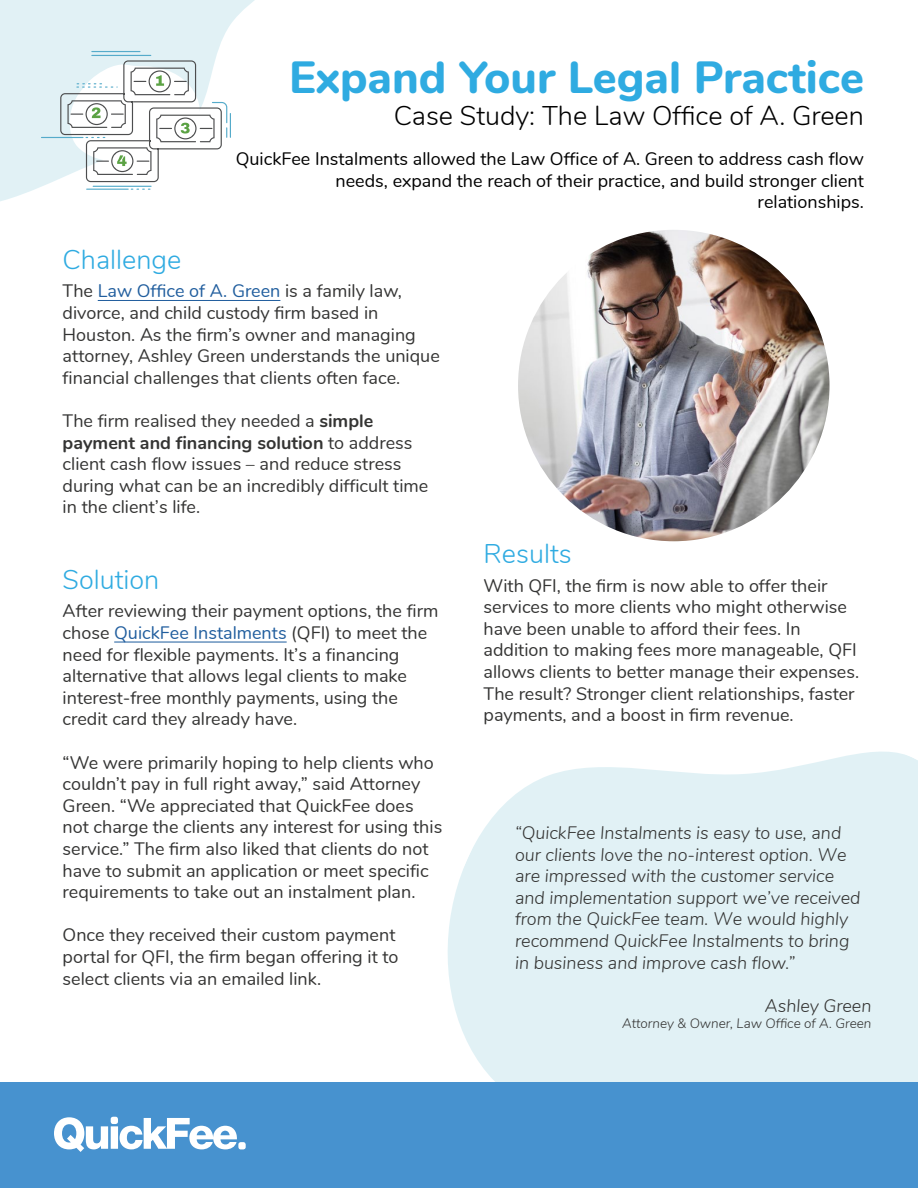
<style>
.page{position:relative;width:918px;height:1188px;background:#fff}
.page>*{position:absolute;margin:0;border:0;box-sizing:border-box;transform-origin:0 0}
.t1{font:800 45px "Nunito";color:#2fabe1}
.t2{font:300 27px "Nunito";color:#000}
.t3{font:300 27px "Nunito";color:#2fabe1}
.t4{font:18px/21.6px "Nunito";color:#343433}
.t5{font:italic 300 18px/21.6px "Nunito";color:#343433}
.t6{font:18px/21.6px "Nunito";color:#000;text-align:right}
.t7{font:italic 300 13.5px "Nunito";color:#343433}
.s1{color:#215e9e}
.s2{font-weight:700}
</style>
<div class="page">
<svg style="left:447px;top:751px;width:471px;height:331px;background:#e3f2f5"></svg>
<div style="left:0;top:1082px;width:918px;height:106px;background:#4792cf"></div>
<hr style="left:114px;top:642px;width:173px;height:1px;background:#215e9e">
<hr style="left:98px;top:300px;width:182px;height:1px;background:#215e9e">
<img style="left:518px;top:230px;width:312px;height:311px;border-radius:156px">
<svg style="left:54px;top:1117px;width:192px;height:35px"></svg>
<svg style="left:0;top:0;width:255px;height:201px;fill:#e1f1f5"></svg>
<hr style="left:93px;top:186px;width:58px;height:1px;background:#55abca">
<hr style="left:87px;top:189px;width:41px;height:1px;background:#55abca">
<hr style="left:92px;top:55px;width:59px;height:1px;background:#55abca">
<hr style="left:92px;top:51px;width:48px;height:1px;background:#55abca">
<svg style="left:131px;top:189px;width:21px;height:1px"></svg>
<hr style="left:42px;top:137px;width:41px;height:1px;background:#55abca">
<svg style="left:60px;top:60px;width:171px;height:122px"></svg>
<h1 class="t1" style="left:289px;top:44px;width:576px">Expand Your Legal Practice</h1>
<h2 class="t2" style="left:394px;top:96px;width:472px">Case Study: The Law Office of A. Green</h2>
<p class="t6" style="left:236px;top:147px;width:630px">QuickFee Instalments allowed the Law Office of A. Green to address cash flow needs, expand the reach of their practice, and build stronger client relationships.</p>
<h2 class="t3" style="left:63px;top:240px;width:120px">Challenge</h2>
<p class="t4" style="left:63px;top:279px;width:379px">The <span class="s1">Law Office of A. Green</span> is a family law, divorce, and child custody firm based in Houston. As the firm’s owner and managing attorney, Ashley Green understands the unique financial challenges that clients often face.</p>
<p class="t4" style="left:63px;top:409px;width:367px">The firm realised they needed a <span class="s2">simple payment and financing solution</span> to address client cash flow issues – and reduce stress during what can be an incredibly difficult time in the client’s life.</p>
<h2 class="t3" style="left:63px;top:560px;width:98px">Solution</h2>
<p class="t4" style="left:63px;top:599px;width:377px">After reviewing their payment options, the firm chose <span class="s1">QuickFee Instalments</span> (QFI) to meet the need for flexible payments. It’s a financing alternative that allows legal clients to make interest-free monthly payments, using the credit card they already have.</p>
<p class="t4" style="left:63px;top:750px;width:381px">“We were primarily hoping to help clients who couldn’t pay in full right away,” said Attorney Green. “We appreciated that QuickFee does not charge the clients any interest for using this service.” The firm also liked that clients do not have to submit an application or meet specific requirements to take out an instalment plan.</p>
<p class="t4" style="left:63px;top:923px;width:337px">Once they received their custom payment portal for QFI, the firm began offering it to select clients via an emailed link.</p>
<h2 class="t3" style="left:484px;top:534px;width:90px">Results</h2>
<p class="t4" style="left:484px;top:574px;width:377px">With QFI, the firm is now able to offer their services to more clients who might otherwise have been unable to afford their fees. In addition to making fees more manageable, QFI allows clients to better manage their expenses.<br>The result? Stronger client relationships, faster payments, and a boost in firm revenue.</p>
<p class="t5" style="left:515px;top:821px;width:347px">“QuickFee Instalments is easy to use, and our clients love the no-interest option. We are impressed with the customer service and implementation support we’ve received from the QuickFee team. We would highly recommend QuickFee Instalments to bring in business and improve cash flow.”</p>
<p class="t5" style="left:765px;top:994px;width:108px">Ashley Green</p>
<p class="t7" style="left:622px;top:1013px;width:251px">Attorney &amp; Owner, Law Office of A. Green</p>
</div>
